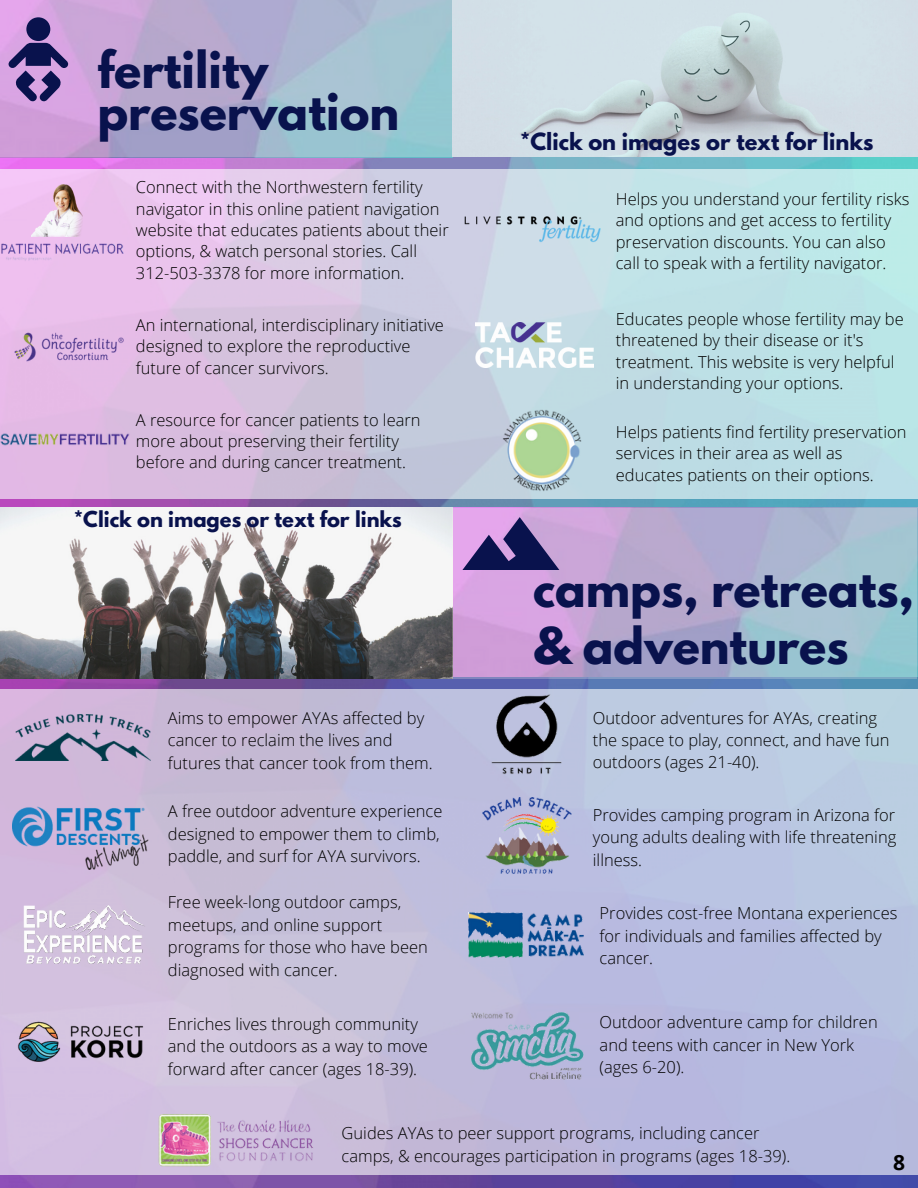
<style>
.page{position:relative;width:918px;height:1188px;background:#fff}
.page>*{position:absolute;margin:0;border:0;box-sizing:border-box;transform-origin:0 0}
.t1{font:700 45px/42.8px "League Spartan";color:#09124d}
.t2{font:700 21px "League Spartan";color:#09124d}
.t3{font:700 21px "Open Sans";color:#000}
.t4{font:700 19.5px "League Spartan";color:#09124d}
.t5{font:300 16.5px/21.3px "Open Sans";color:#000}
</style>
<div class="page">
<img style="left:0;top:0;width:918px;height:1188px">
<svg style="left:0;top:169px;width:918px;height:330px;background:#ccd1e4"></svg>
<img style="left:0;top:0;width:917px;height:157px">
<svg style="left:0;top:0;width:456px;height:156px;background:#b1b0d1"></svg>
<img style="left:0;top:508px;width:453px;height:171px">
<svg style="left:453px;top:508px;width:464px;height:171px;background:#b3afd2"></svg>
<div style="left:0;top:689px;width:918px;height:486px;background:linear-gradient(to right,#d2bcda,#b2c2e1)"></div>
<div style="left:26px;top:17px;width:24px;height:24px;background:#09124d;border-radius:50%"></div>
<svg style="left:9px;top:43px;width:59px;height:59px;background:#79609d"></svg>
<svg style="left:462px;top:517px;width:97px;height:53px;background:#765f9c"></svg>
<img style="left:31px;top:185px;width:51px;height:51px">
<img style="left:0;top:237px;width:125px;height:27px">
<img style="left:457px;top:205px;width:152px;height:45px">
<img style="left:12px;top:330px;width:114px;height:36px">
<img style="left:475px;top:323px;width:118px;height:45px">
<img style="left:149px;top:1106px;width:172px;height:69px">
<img style="left:23px;top:904px;width:123px;height:62px">
<img style="left:13px;top:805px;width:138px;height:65px">
<img style="left:0;top:1005px;width:168px;height:75px">
<img style="left:489px;top:692px;width:76px;height:85px">
<img style="left:482px;top:797px;width:89px;height:77px">
<img style="left:469px;top:913px;width:114px;height:45px">
<img style="left:472px;top:1012px;width:115px;height:68px">
<img style="left:16px;top:714px;width:135px;height:47px">
<img style="left:0;top:410px;width:131px;height:59px">
<img style="left:502px;top:410px;width:79px;height:82px">
<h1 class="t1" style="left:97px;top:54px;width:303px">fertility preservation</h1>
<p class="t2" style="left:520px;top:131px;width:355px">*Click on images or text for links</p>
<p class="t5" style="left:136px;top:176px;width:314px">Connect with the Northwestern fertility navigator in this online patient navigation website that educates patients about their options, &amp; watch personal stories. Call 312-503-3378 for more information.</p>
<p class="t5" style="left:616px;top:188px;width:295px">Helps you understand your fertility risks and options and get access to fertility preservation discounts. You can also call to speak with a fertility navigator.</p>
<p class="t5" style="left:136px;top:314px;width:309px">An international, interdisciplinary initiative designed to explore the reproductive future of cancer survivors.</p>
<p class="t5" style="left:616px;top:308px;width:289px">Educates people whose fertility may be threatened by their disease or it's treatment. This website is very helpful in understanding your options.</p>
<p class="t5" style="left:136px;top:409px;width:286px">A resource for cancer patients to learn more about preserving their fertility before and during cancer treatment.</p>
<p class="t4" style="left:74px;top:510px;width:329px">*Click on images or text for links</p>
<p class="t5" style="left:168px;top:706px;width:266px;line-height:22.5px">Aims to empower AYAs affected by cancer to reclaim the lives and futures that cancer took from them.</p>
<p class="t5" style="left:616px;top:421px;width:292px">Helps patients find fertility preservation services in their area as well as educates patients on their options.</p>
<h1 class="t1" style="left:533px;top:567px;width:383px;line-height:56.2px">camps, retreats, &amp; adventures</h1>
<p class="t5" style="left:593px;top:706px;width:298px;line-height:22px">Outdoor adventures for AYAs, creating the space to play, connect, and have fun outdoors (ages 21-40).</p>
<p class="t5" style="left:168px;top:799px;width:276px;line-height:22.5px">A free outdoor adventure experience designed to empower them to climb, paddle, and surf for AYA survivors.</p>
<p class="t5" style="left:593px;top:803px;width:305px;line-height:22.5px;text-align:justify">Provides camping program in Arizona for young adults dealing with life threatening illness.</p>
<p class="t5" style="left:168px;top:890px;width:261px;line-height:22.5px">Free week-long outdoor camps, meetups, and online support programs for those who have been diagnosed with cancer.</p>
<p class="t5" style="left:168px;top:1012px;width:262px;line-height:22.5px">Enriches lives through community and the outdoors as a way to move forward after cancer (ages 18-39).</p>
<p class="t5" style="left:600px;top:902px;width:299px;line-height:22.5px">Provides cost-free Montana experiences for individuals and families affected by cancer.</p>
<p class="t5" style="left:600px;top:1011px;width:280px;line-height:22.5px">Outdoor adventure camp for children and teens with cancer in New York (ages 6-20).</p>
<p class="t5" style="left:342px;top:1121px;width:450px;line-height:22.5px">Guides AYAs to peer support programs, including cancer camps, &amp; encourages participation in programs (ages 18-39).</p>
<p class="t3" style="left:893px;top:1148px;width:13px">8</p>
</div>
